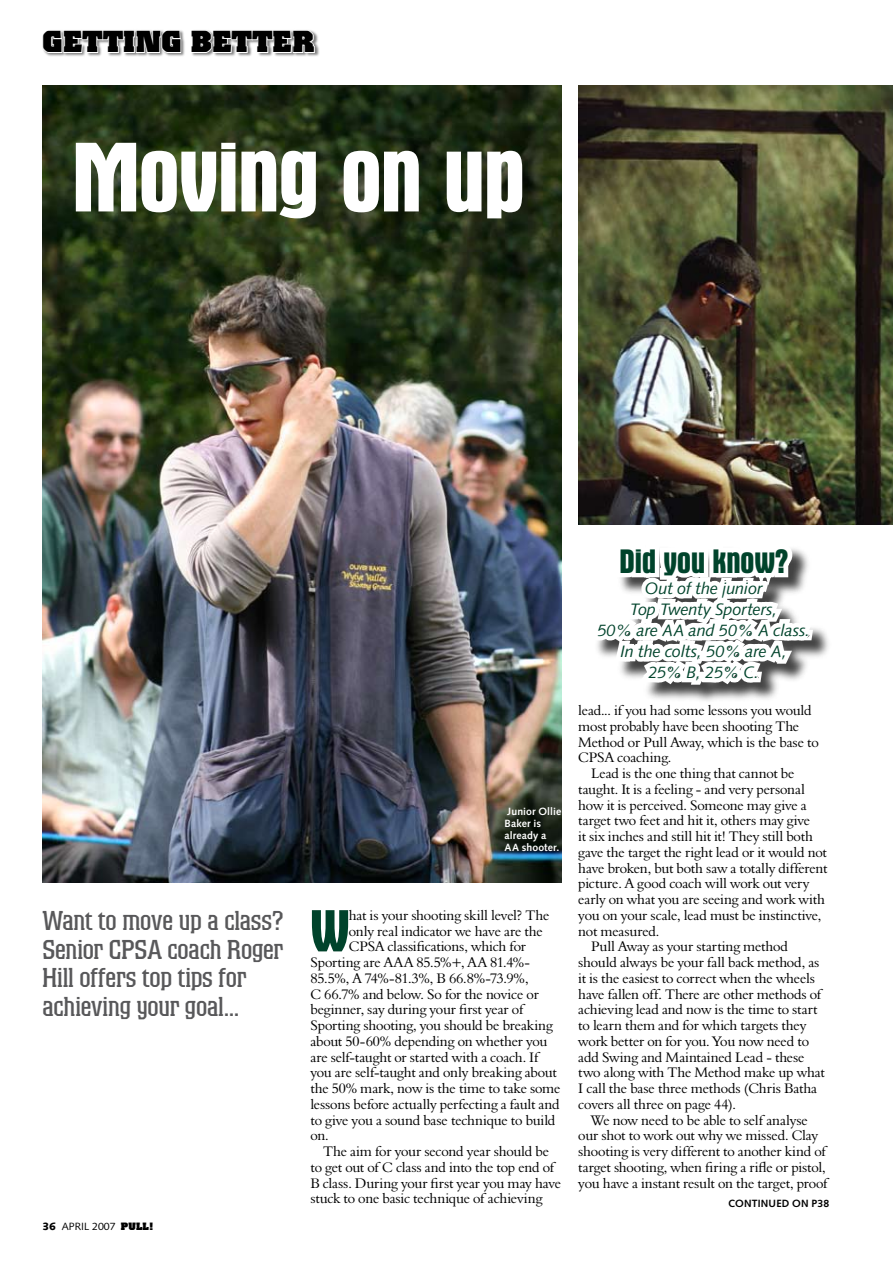
<style>
.page{position:relative;width:893px;height:1263px;background:#fff}
.page>*{position:absolute;margin:0;border:0;box-sizing:border-box;transform-origin:0 0}
.t1{font:700 condensed 100.5px "Aurora BT";letter-spacing:-.03em;color:#fff}
.t2{font:700 condensed 60.3px "Aurora BT";color:#00432b}
.t3{font:700 condensed 34.5px "Aurora BT";letter-spacing:-.02em;color:#00432b}
.t4{font:900 30px "Colossalis";letter-spacing:.02em;color:#000}
.t5{font:27px/28.5px "Colossalis";letter-spacing:-.005em;color:#58585a}
.t6{font:italic 16.5px/21px "Syntax";letter-spacing:-.015em;color:#00432b;text-align:center}
.t7{font:14.25px "Aldine 401 BT Roman A";letter-spacing:-.01em;color:#000}
.t8{font:700 10.5px/12px "Syntax";letter-spacing:.01em;color:#fff}
.t9{font:10.5px "Syntax";color:#000}
.t10{font:700 10.5px "Syntax";letter-spacing:.015em;color:#000}
.s1{font-weight:900}
.s2{font-family:"Colossalis";font-weight:900}
</style>
<div class="page">
<div style="left:41px;top:29px;width:279px;height:29px;background:#000;opacity:.5"></div>
<svg style="left:41px;top:29px;width:141px;height:29px"></svg>
<svg style="left:190px;top:29px;width:126px;height:25px"></svg>
<img style="left:43px;top:85px;width:518px;height:797px">
<div style="left:594px;top:545px;width:238px;height:159px;background:#000;opacity:.75"></div>
<svg style="left:586px;top:524px;width:231px;height:180px"></svg>
<img style="left:578px;top:85px;width:315px;height:439px">
<h3 class="t4" style="left:43px;top:24px;width:273px">GETTING BETTER</h3>
<h1 class="t1" style="left:71px;top:120px;width:456px">Moving on up</h1>
<h3 class="t5" style="left:43px;top:907px;width:242px">Want to move up a class?<br>Senior CPSA coach Roger<br>Hill offers top tips for achieving your goal...</h3>
<p class="t9" style="left:43px;top:1220px;width:112px"><span class="s1">36</span> APRIL 2007 <span class="s2">PULL!</span></p>
<p class="t8" style="left:505px;top:805px;width:58px">Junior Ollie<br>Baker is already a<br>AA shooter.</p>
<h2 class="t2" style="left:310px;top:897px;width:41px">W</h2>
<p class="t7" style="left:349px;top:906px;width:202px">hat is your shooting skill level? The</p>
<p class="t7" style="left:349px;top:922px;width:195px">only real indicator we have are the</p>
<p class="t7" style="left:349px;top:938px;width:179px">CPSA classifications, which for</p>
<p class="t7" style="left:310px;top:954px;width:221px">Sporting are AAA 85.5%+, AA 81.4%-</p>
<p class="t7" style="left:310px;top:969px;width:220px">85.5%, A 74%-81.3%, B 66.8%-73.9%,</p>
<p class="t7" style="left:310px;top:985px;width:230px">C 66.7% and below. So for the novice or</p>
<p class="t7" style="left:310px;top:1001px;width:215px">beginner, say during your first year of</p>
<p class="t7" style="left:310px;top:1017px;width:244px">Sporting shooting, you should be breaking</p>
<p class="t7" style="left:310px;top:1032px;width:239px">about 50-60% depending on whether you</p>
<p class="t7" style="left:310px;top:1048px;width:230px">are self-taught or started with a coach. If</p>
<p class="t7" style="left:310px;top:1064px;width:248px">you are self-taught and only breaking about</p>
<p class="t7" style="left:310px;top:1080px;width:252px">the 50% mark, now is the time to take some</p>
<p class="t7" style="left:310px;top:1095px;width:251px">lessons before actually perfecting a fault and</p>
<p class="t7" style="left:310px;top:1111px;width:247px">to give you a sound base technique to build</p>
<p class="t7" style="left:310px;top:1127px;width:20px">on.</p>
<p class="t7" style="left:323px;top:1143px;width:228px">The aim for your second year should be</p>
<p class="t7" style="left:310px;top:1158px;width:245px">to get out of C class and into the top end of</p>
<p class="t7" style="left:310px;top:1174px;width:252px">B class. During your first year you may have</p>
<p class="t7" style="left:310px;top:1190px;width:233px">stuck to one basic technique of achieving</p>
<h3 class="t3" style="left:619px;top:541px;width:171px">Did you know?</h3>
<p class="t6" style="left:597px;top:577px;width:214px">Out of the junior<br>Top Twenty Sporters,<br>50% are AA and 50% A class.<br>In the colts, 50% are A,<br>25% B, 25% C.</p>
<p class="t7" style="left:578px;top:702px;width:235px">lead... if you had some lessons you would</p>
<p class="t7" style="left:578px;top:717px;width:222px">most probably have been shooting The</p>
<p class="t7" style="left:578px;top:733px;width:242px">Method or Pull Away, which is the base to</p>
<p class="t7" style="left:578px;top:749px;width:95px">CPSA coaching.</p>
<p class="t7" style="left:591px;top:765px;width:205px">Lead is the one thing that cannot be</p>
<p class="t7" style="left:578px;top:780px;width:228px">taught. It is a feeling - and very personal</p>
<p class="t7" style="left:578px;top:796px;width:230px">how it is perceived. Someone may give a</p>
<p class="t7" style="left:578px;top:812px;width:233px">target two feet and hit it, others may give</p>
<p class="t7" style="left:578px;top:828px;width:236px">it six inches and still hit it! They still both</p>
<p class="t7" style="left:578px;top:843px;width:250px">gave the target the right lead or it would not</p>
<p class="t7" style="left:578px;top:859px;width:251px">have broken, but both saw a totally different</p>
<p class="t7" style="left:578px;top:875px;width:233px">picture. A good coach will work out very</p>
<p class="t7" style="left:578px;top:891px;width:248px">early on what you are seeing and work with</p>
<p class="t7" style="left:578px;top:906px;width:245px">you on your scale, lead must be instinctive,</p>
<p class="t7" style="left:578px;top:922px;width:83px">not measured.</p>
<p class="t7" style="left:591px;top:938px;width:198px">Pull Away as your starting method</p>
<p class="t7" style="left:578px;top:954px;width:243px">should always be your fall back method, as</p>
<p class="t7" style="left:578px;top:969px;width:238px">it is the easiest to correct when the wheels</p>
<p class="t7" style="left:578px;top:985px;width:245px">have fallen off. There are other methods of</p>
<p class="t7" style="left:578px;top:1001px;width:241px">achieving lead and now is the time to start</p>
<p class="t7" style="left:578px;top:1017px;width:230px">to learn them and for which targets they</p>
<p class="t7" style="left:578px;top:1032px;width:232px">work better on for you. You now need to</p>
<p class="t7" style="left:578px;top:1048px;width:228px">add Swing and Maintained Lead - these</p>
<p class="t7" style="left:578px;top:1064px;width:248px">two along with The Method make up what</p>
<p class="t7" style="left:578px;top:1080px;width:240px">I call the base three methods (Chris Batha</p>
<p class="t7" style="left:578px;top:1095px;width:159px">covers all three on page 44).</p>
<p class="t7" style="left:591px;top:1111px;width:218px">We now need to be able to self analyse</p>
<p class="t7" style="left:578px;top:1127px;width:241px">our shot to work out why we missed. Clay</p>
<p class="t7" style="left:578px;top:1143px;width:249px">shooting is very different to another kind of</p>
<p class="t7" style="left:578px;top:1158px;width:249px">target shooting, when firing a rifle or pistol,</p>
<p class="t7" style="left:578px;top:1174px;width:251px">you have a instant result on the target, proof</p>
<p class="t10" style="left:728px;top:1197px;width:102px">CONTINUED ON P38</p>
</div>
